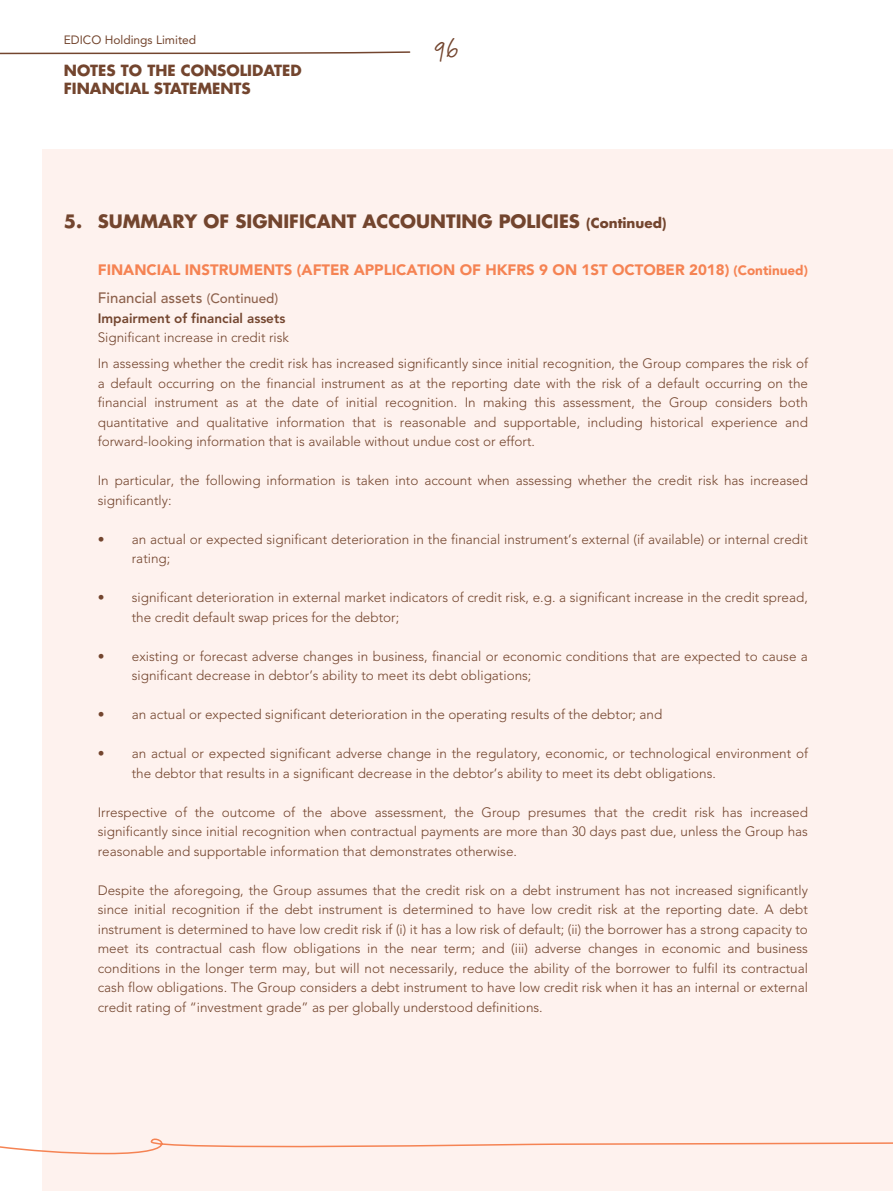
<style>
.page{position:relative;width:893px;height:1191px;background:#fff}
.page>*{position:absolute;margin:0;border:0;box-sizing:border-box;transform-origin:0 0}
.t1{font:24px "Bruno JB Std";color:#73452e}
.t2{font:700 18px "Futura Std";color:#73452e}
.t3{font:900 15px/28px "Avenir LT Std";color:#f58353}
.t4{font:700 15px/18px "Futura Std";color:#73452e}
.t5{font:300 13.5px/19.5px "Avenir LT Std";color:#73452e}
.t6{font:800 13.5px "Avenir LT Std";color:#73452e}
.t7{font:12px "Avenir LT Std";color:#73452e}
.s1{font-size:13.5px}
.s2{font-weight:500;color:#8d614c}
.s3{font-weight:500;font-size:13.5px;color:#8d614c}
</style>
<div class="page">
<div style="left:43px;top:149px;width:850px;height:1042px;background:#fef2ee"></div>
<svg style="left:0;top:51px;width:411px;height:4px"></svg>
<svg style="left:0;top:1104px;width:893px;height:51px"></svg>
<p class="t7" style="left:64px;top:33px;width:134px">EDICO Holdings Limited</p>
<p class="t4" style="left:64px;top:61px;width:239px">NOTES TO THE CONSOLIDATED<br>FINANCIAL STATEMENTS</p>
<h1 class="t1" style="left:434px;top:34px;width:26px">96</h1>
<h2 class="t2" style="left:64px;top:209px;width:604px">5. SUMMARY OF SIGNIFICANT ACCOUNTING POLICIES <span class="s1">(Continued)</span></h2>
<p class="t3" style="left:98px;top:256px;width:712px">FINANCIAL INSTRUMENTS (AFTER APPLICATION OF HKFRS 9 ON 1ST OCTOBER 2018) <span class="s1">(Continued)<br></span><span class="s2">Financial assets</span> <span class="s3">(Continued)</span></p>
<p class="t6" style="left:98px;top:310px;width:189px">Impairment of financial assets</p>
<p class="t5" style="left:98px;top:324px;width:712px;line-height:26px">Significant increase in credit risk<br>In assessing whether the credit risk has increased significantly since initial recognition, the Group compares the risk of</p>
<p class="t5" style="left:98px;top:373px;width:712px;text-align:justify">a default occurring on the financial instrument as at the reporting date with the risk of a default occurring on the financial instrument as at the date of initial recognition. In making this assessment, the Group considers both quantitative and qualitative information that is reasonable and supportable, including historical experience and forward-looking information that is available without undue cost or effort.</p>
<p class="t5" style="left:98px;top:471px;width:712px">In particular, the following information is taken into account when assessing whether the credit risk has increased significantly:</p>
<p class="t5" style="left:132px;top:529px;width:678px;text-indent:-34px">• an actual or expected significant deterioration in the financial instrument’s external (if available) or internal credit rating;</p>
<p class="t5" style="left:132px;top:588px;width:678px;text-indent:-34px">• significant deterioration in external market indicators of credit risk, e.g. a significant increase in the credit spread, the credit default swap prices for the debtor;</p>
<p class="t5" style="left:132px;top:646px;width:678px;text-indent:-34px">• existing or forecast adverse changes in business, financial or economic conditions that are expected to cause a significant decrease in debtor’s ability to meet its debt obligations;</p>
<p class="t5" style="left:98px;top:705px;width:566px">• an actual or expected significant deterioration in the operating results of the debtor; and</p>
<p class="t5" style="left:132px;top:744px;width:678px;text-indent:-34px">• an actual or expected significant adverse change in the regulatory, economic, or technological environment of the debtor that results in a significant decrease in the debtor’s ability to meet its debt obligations.</p>
<p class="t5" style="left:98px;top:802px;width:712px;text-align:justify">Irrespective of the outcome of the above assessment, the Group presumes that the credit risk has increased significantly since initial recognition when contractual payments are more than 30 days past due, unless the Group has reasonable and supportable information that demonstrates otherwise.</p>
<p class="t5" style="left:98px;top:880px;width:712px;text-align:justify">Despite the aforegoing, the Group assumes that the credit risk on a debt instrument has not increased significantly since initial recognition if the debt instrument is determined to have low credit risk at the reporting date. A debt instrument is determined to have low credit risk if (i) it has a low risk of default; (ii) the borrower has a strong capacity to meet its contractual cash flow obligations in the near term; and (iii) adverse changes in economic and business conditions in the longer term may, but will not necessarily, reduce the ability of the borrower to fulfil its contractual cash flow obligations. The Group considers a debt instrument to have low credit risk when it has an internal or external credit rating of “investment grade” as per globally understood definitions.</p>
</div>
